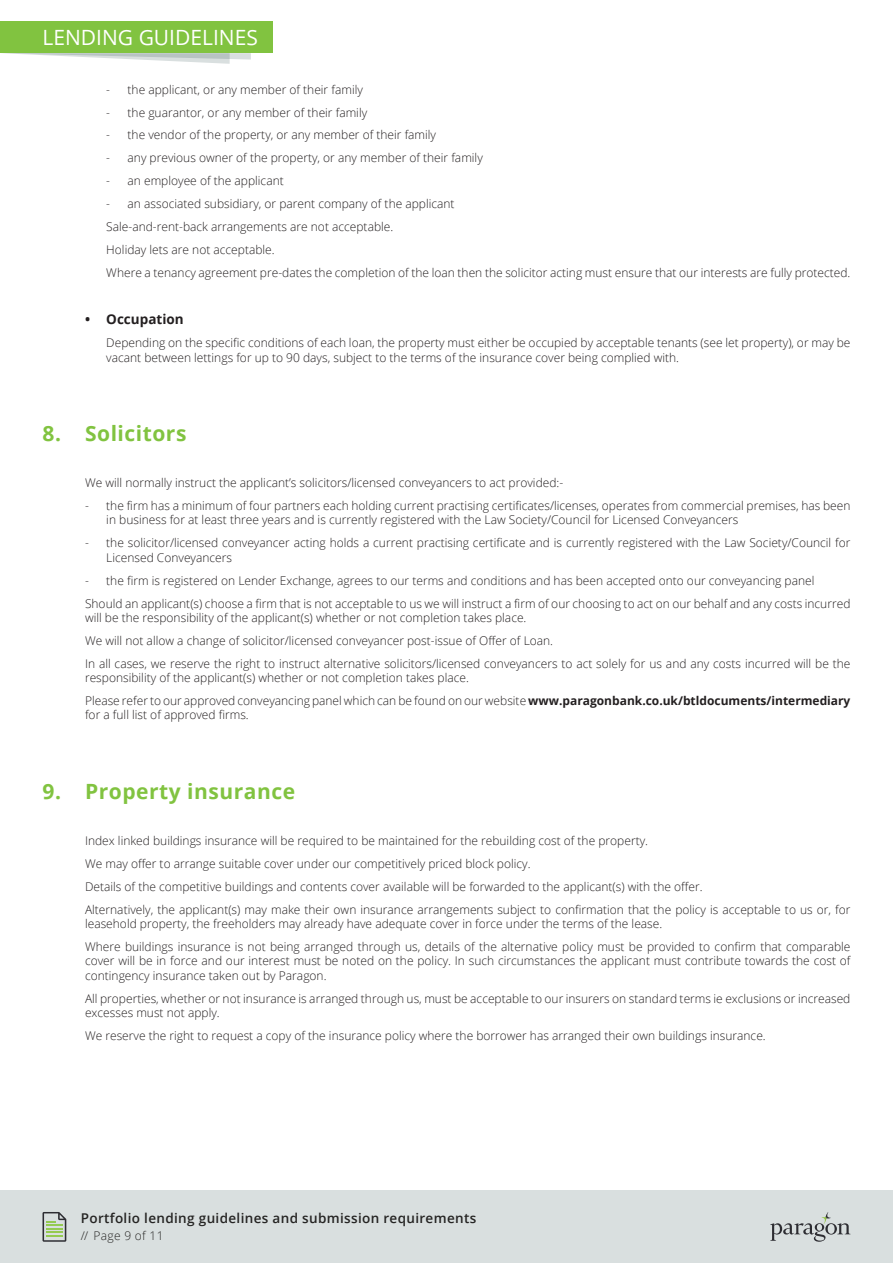
<style>
.page{position:relative;width:893px;height:1263px;background:#fff}
.page>*{position:absolute;margin:0;border:0;box-sizing:border-box;transform-origin:0 0}
.t1{font:700 21px "Open Sans";letter-spacing:.025em;color:#81c340}
.t2{font:21px "Open Sans";color:#fff}
.t3{font:600 13.5px "Open Sans";letter-spacing:.025em;color:#252423}
.t4{font:700 13.5px "Open Sans";color:#231f20}
.t5{font:300 12px/14.4px "Open Sans";color:#231f20}
.t6{font:300 12px "Open Sans";letter-spacing:.025em;color:#252423}
.s1{font-weight:700}
</style>
<div class="page">
<div style="left:0;top:1191px;width:893px;height:72px;background:#d9dfdf"></div>
<svg style="left:43px;top:1212px;width:23px;height:30px"></svg>
<svg style="left:770px;top:1212px;width:80px;height:30px"></svg>
<div style="left:0;top:21px;width:272px;height:32px;background:#81c340"></div>
<svg style="left:4px;top:53px;width:247px;height:11px"></svg>
<p class="t2" style="left:43px;top:23px;width:217px">LENDING GUIDELINES</p>
<p class="t5" style="left:106px;top:82px;width:258px">- the applicant, or any member of their family</p>
<p class="t5" style="left:106px;top:105px;width:262px">- the guarantor, or any member of their family</p>
<p class="t5" style="left:106px;top:128px;width:331px">- the vendor of the property, or any member of their family</p>
<p class="t5" style="left:106px;top:150px;width:378px">- any previous owner of the property, or any member of their family</p>
<p class="t5" style="left:106px;top:173px;width:179px">- an employee of the applicant</p>
<p class="t5" style="left:106px;top:196px;width:350px">- an associated subsidiary, or parent company of the applicant</p>
<p class="t5" style="left:106px;top:219px;width:289px">Sale-and-rent-back arrangements are not acceptable.</p>
<p class="t5" style="left:106px;top:242px;width:170px">Holiday lets are not acceptable.</p>
<p class="t5" style="left:106px;top:265px;width:746px">Where a tenancy agreement pre-dates the completion of the loan then the solicitor acting must ensure that our interests are fully protected.</p>
<p class="t4" style="left:85px;top:310px;width:100px">• Occupation</p>
<p class="t5" style="left:106px;top:335px;width:746px">Depending on the specific conditions of each loan, the property must either be occupied by acceptable tenants (see let property), or may be vacant between lettings for up to 90 days, subject to the terms of the insurance cover being complied with.</p>
<p class="t1" style="left:43px;top:419px;width:145px">8. Solicitors</p>
<p class="t5" style="left:85px;top:475px;width:480px">We will normally instruct the applicant’s solicitors/licensed conveyancers to act provided:-</p>
<p class="t5" style="left:106px;top:498px;width:746px;text-indent:-21px">- the firm has a minimum of four partners each holding current practising certificates/licenses, operates from commercial premises, has been in business for at least three years and is currently registered with the Law Society/Council for Licensed Conveyancers</p>
<p class="t5" style="left:106px;top:535px;width:746px;text-indent:-21px">- the solicitor/licensed conveyancer acting holds a current practising certificate and is currently registered with the Law Society/Council for<br>Licensed Conveyancers</p>
<p class="t5" style="left:85px;top:573px;width:731px">- the firm is registered on Lender Exchange, agrees to our terms and conditions and has been accepted onto our conveyancing panel</p>
<p class="t5" style="left:85px;top:596px;width:767px">Should an applicant(s) choose a firm that is not acceptable to us we will instruct a firm of our choosing to act on our behalf and any costs incurred will be the responsibility of the applicant(s) whether or not completion takes place.</p>
<p class="t5" style="left:85px;top:633px;width:470px">We will not allow a change of solicitor/licensed conveyancer post-issue of Offer of Loan.</p>
<p class="t5" style="left:85px;top:656px;width:767px">In all cases, we reserve the right to instruct alternative solicitors/licensed conveyancers to act solely for us and any costs incurred will be the responsibility of the applicant(s) whether or not completion takes place.</p>
<p class="t5" style="left:85px;top:693px;width:767px">Please refer to our approved conveyancing panel which can be found on our website <span class="s1">www.paragonbank.co.uk/btldocuments/intermediary </span>for a full list of approved firms.</p>
<p class="t1" style="left:43px;top:776px;width:254px">9. Property insurance</p>
<p class="t5" style="left:85px;top:833px;width:564px">Index linked buildings insurance will be required to be maintained for the rebuilding cost of the property.</p>
<p class="t5" style="left:85px;top:856px;width:447px">We may offer to arrange suitable cover under our competitively priced block policy.</p>
<p class="t5" style="left:85px;top:879px;width:619px">Details of the competitive buildings and contents cover available will be forwarded to the applicant(s) with the offer.</p>
<p class="t5" style="left:85px;top:902px;width:767px">Alternatively, the applicant(s) may make their own insurance arrangements subject to confirmation that the policy is acceptable to us or, for leasehold property, the freeholders may already have adequate cover in force under the terms of the lease.</p>
<p class="t5" style="left:85px;top:939px;width:767px;text-align:justify">Where buildings insurance is not being arranged through us, details of the alternative policy must be provided to confirm that comparable cover will be in force and our interest must be noted on the policy. In such circumstances the applicant must contribute towards the cost of contingency insurance taken out by Paragon.</p>
<p class="t5" style="left:85px;top:991px;width:767px">All properties, whether or not insurance is arranged through us, must be acceptable to our insurers on standard terms ie exclusions or increased excesses must not apply.</p>
<p class="t5" style="left:85px;top:1028px;width:682px">We reserve the right to request a copy of the insurance policy where the borrower has arranged their own buildings insurance.</p>
<p class="t3" style="left:81px;top:1209px;width:397px">Portfolio lending guidelines and submission requirements</p>
<p class="t6" style="left:81px;top:1227px;width:84px">/// Page 9 of 11</p>
</div>
